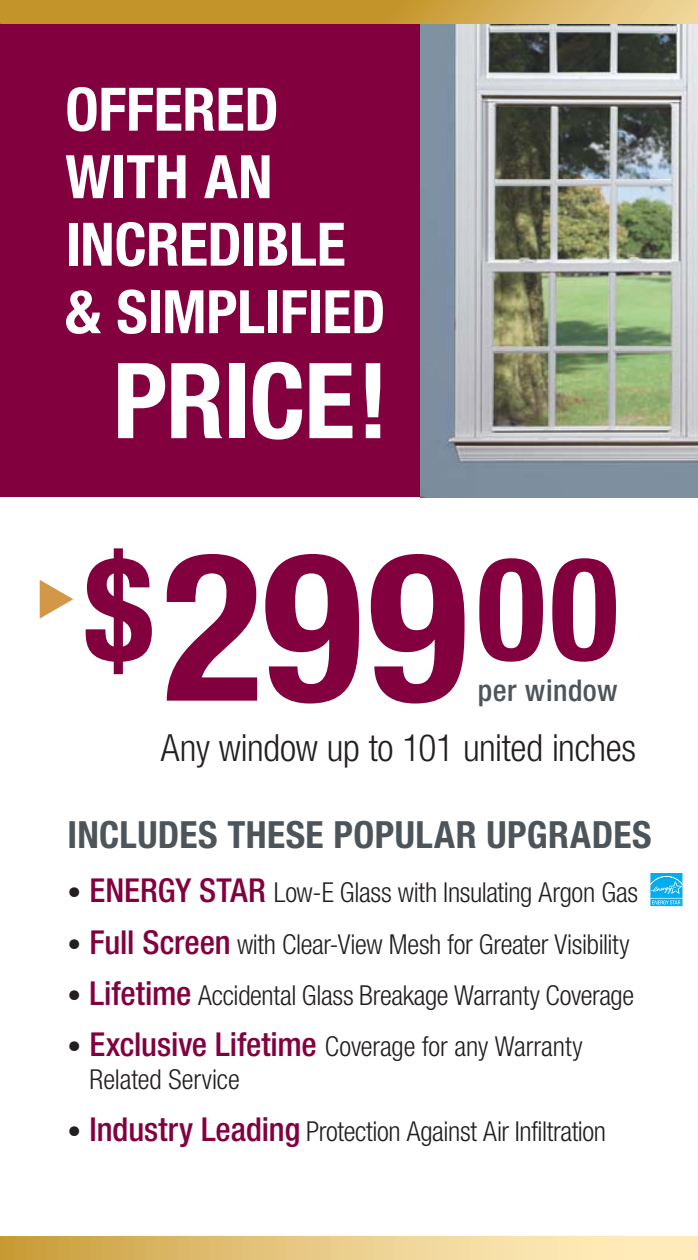
<style>
.page{position:relative;width:698px;height:1260px;background:#fff}
.page>*{position:absolute;margin:0;border:0;box-sizing:border-box;transform-origin:0 0}
.t1{font:700 condensed 143.25px "Helvetica Neue";color:#83003f}
.t2{font:700 condensed 105px "Helvetica Neue";letter-spacing:-.01em;color:#fff}
.t3{font:700 condensed 60px/67.5px "Helvetica Neue";letter-spacing:-.005em;color:#fff}
.t4{font:300 condensed 37.5px "Helvetica Neue";letter-spacing:-.01em;color:#231f20}
.t5{font:700 condensed 37.5px "Helvetica Neue";letter-spacing:.01em;color:#4d555b}
.t6{font:500 condensed 30px "Helvetica Neue";letter-spacing:.015em;color:#4d555b}
.t7{font:300 condensed 27.5px/33px "Helvetica Neue";letter-spacing:-.015em;color:#231f20}
.s1{font-size:207.25px}
.s2{font-weight:500;font-size:33px;color:#83003f}
</style>
<div class="page">
<div style="left:0;top:18px;width:555px;height:479px;background:#83003f"></div>
<img style="left:421px;top:23px;width:277px;height:474px">
<svg style="left:0;top:0;width:698px;height:23px;background:#cda344"></svg>
<svg style="left:40px;top:580px;width:33px;height:39px"></svg>
<svg style="left:0;top:1237px;width:698px;height:23px;background:#e8ca86"></svg>
<svg style="left:650px;top:873px;width:33px;height:34px"></svg>
<svg style="left:650px;top:904px;width:32px;height:2px"></svg>
<svg style="left:650px;top:873px;width:32px;height:31px"></svg>
<h3 class="t3" style="left:65px;top:83px;width:322px">OFFERED<br>WITH AN<br>INCREDIBLE &amp; SIMPLIFIED</h3>
<h2 class="t2" style="left:113px;top:363px;width:277px">PRICE!</h2>
<h1 class="t1" style="left:84px;top:558px;width:535px">$<span class="s1">299</span>00</h1>
<p class="t6" style="left:477px;top:680px;width:141px">per window</p>
<h3 class="t4" style="left:161px;top:734px;width:477px">Any window up to 101 united inches</h3>
<h3 class="t5" style="left:68px;top:821px;width:585px">INCLUDES THESE POPULAR UPGRADES</h3>
<p class="t7" style="left:68px;top:879px;width:572px">• <span class="s2">ENERGY STAR</span> Low-E Glass with Insulating Argon Gas</p>
<p class="t7" style="left:68px;top:931px;width:563px">• <span class="s2">Full Screen</span> with Clear-View Mesh for Greater Visibility</p>
<p class="t7" style="left:67px;top:982px;width:568px">• <span class="s2">Lifetime</span> Accidental Glass Breakage Warranty Coverage</p>
<p class="t7" style="left:90px;top:1033px;width:494px;text-indent:-22px">• <span class="s2">Exclusive Lifetime</span> Coverage for any Warranty<br>Related Service</p>
<p class="t7" style="left:68px;top:1118px;width:540px">• <span class="s2">Industry Leading</span> Protection Against Air Infiltration</p>
</div>
